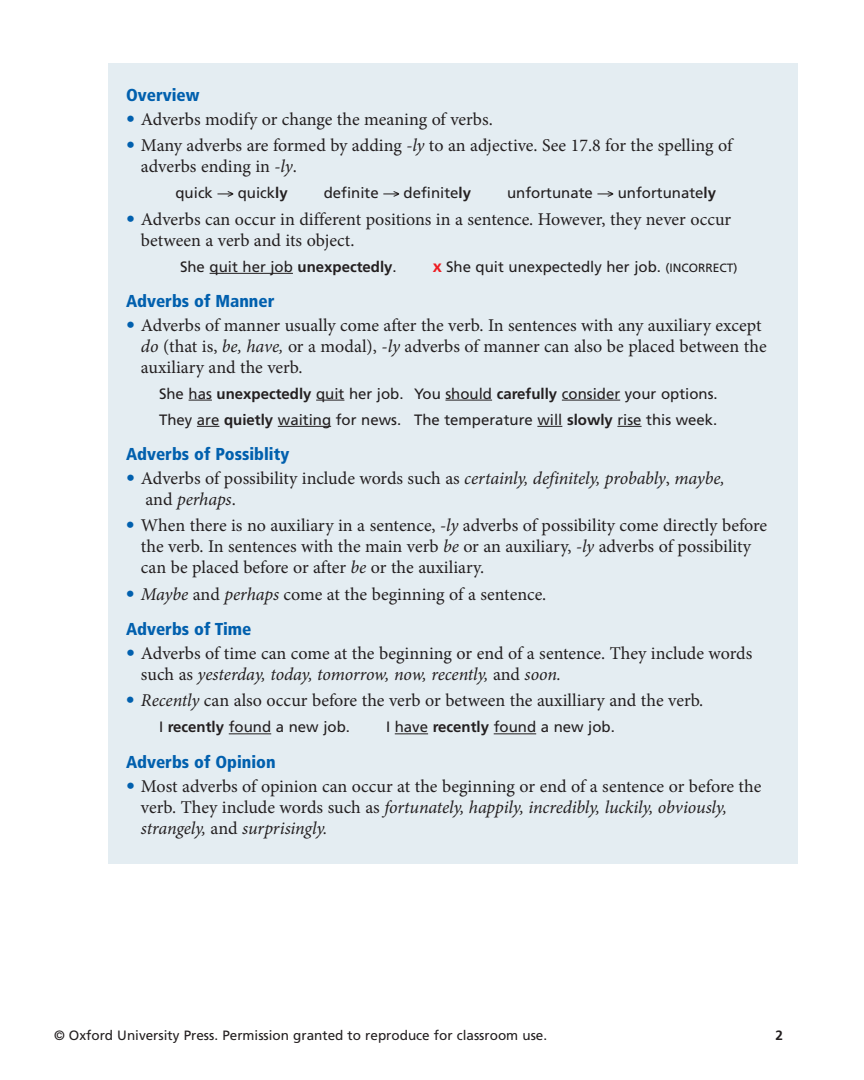
<style>
.page{position:relative;width:864px;height:1080px;background:#fff}
.page>*{position:absolute;margin:0;border:0;box-sizing:border-box;transform-origin:0 0}
.t1{font:18px/21px "Minion Pro";color:#231f20}
.t2{font:900 condensed 17.25px "Frutiger LT Std";color:#0160ae}
.t3{font:15px/26.2px "Frutiger LT Std";color:#231f20}
.t4{font:13.5px "Frutiger LT Std";color:#231f20}
.t5{font:700 13.5px "Frutiger LT Std";color:#231f20}
.s1{font-family:"Frutiger LT Std";font-weight:700;color:#0160ae}
.s2{font-style:italic}
.s3{font-weight:700}
.s4{font-weight:700;font-size:16.5px;color:#ee1d23}
.s5{font-size:12px}
</style>
<div class="page">
<div style="left:108px;top:63px;width:689px;height:801px;background:#e4edf2"></div>
<hr style="left:210px;top:273px;width:83px;height:1px;background:#231f20">
<svg style="left:189px;top:400px;width:23px;height:1px"></svg>
<svg style="left:316px;top:400px;width:28px;height:1px"></svg>
<hr style="left:445px;top:400px;width:47px;height:1px;background:#231f20">
<hr style="left:562px;top:400px;width:58px;height:1px;background:#231f20">
<svg style="left:197px;top:426px;width:22px;height:1px"></svg>
<hr style="left:278px;top:426px;width:53px;height:1px;background:#231f20">
<svg style="left:537px;top:426px;width:25px;height:1px"></svg>
<svg style="left:617px;top:426px;width:25px;height:1px"></svg>
<hr style="left:229px;top:733px;width:42px;height:1px;background:#231f20">
<hr style="left:395px;top:733px;width:33px;height:1px;background:#231f20">
<hr style="left:494px;top:733px;width:42px;height:1px;background:#231f20">
<svg style="left:217px;top:191px;width:16px;height:6px"></svg>
<svg style="left:383px;top:191px;width:16px;height:6px"></svg>
<svg style="left:597px;top:191px;width:16px;height:6px"></svg>
<p class="t2" style="left:126px;top:84px;width:75px">Overview</p>
<p class="t1" style="left:126px;top:109px;width:368px"><span class="s1">•</span> Adverbs modify or change the meaning of verbs.</p>
<p class="t1" style="left:141px;top:135px;width:593px;text-indent:-15px"><span class="s1">•</span> Many adverbs are formed by adding <span class="s2">-ly</span> to an adjective. See 17.8 for the spelling of adverbs ending in <span class="s2">-ly</span>.</p>
<p class="t3" style="left:176px;top:180px;width:39px">quick</p>
<p class="t3" style="left:238px;top:180px;width:52px">quick<span class="s3">ly</span></p>
<p class="t3" style="left:324px;top:180px;width:57px">definite</p>
<p class="t3" style="left:404px;top:180px;width:69px">definite<span class="s3">ly</span></p>
<p class="t3" style="left:507px;top:180px;width:87px">unfortunate</p>
<p class="t3" style="left:618px;top:180px;width:100px">unfortunate<span class="s3">ly</span></p>
<p class="t1" style="left:141px;top:208px;width:592px;text-indent:-15px"><span class="s1">•</span> Adverbs can occur in different positions in a sentence. However, they never occur between a verb and its object.</p>
<p class="t3" style="left:180px;top:254px;width:218px">She quit her job <span class="s3">unexpectedly</span>.</p>
<p class="t3" style="left:433px;top:254px;width:306px"><span class="s4">x</span> She quit unexpectedly her job. <span class="s5">(incorrect)</span></p>
<p class="t2" style="left:126px;top:291px;width:150px">Adverbs of Manner</p>
<p class="t1" style="left:141px;top:315px;width:627px;text-indent:-15px"><span class="s1">•</span> Adverbs of manner usually come after the verb. In sentences with any auxiliary except <span class="s2">do</span> (that is, <span class="s2">be, have,</span> or a modal), -<span class="s2">ly</span> adverbs of manner can also be placed between the auxiliary and the verb.</p>
<p class="t3" style="left:159px;top:380px;width:560px">She has <span class="s3">unexpectedly</span> quit her job. You should <span class="s3">carefully</span> consider your options.<br>They are <span class="s3">quietly</span> waiting for news. The temperature will <span class="s3">slowly</span> rise this week.</p>
<p class="t2" style="left:126px;top:444px;width:165px">Adverbs of Possiblity</p>
<p class="t1" style="left:145px;top:468px;width:581px;text-indent:-19px"><span class="s1">•</span> Adverbs of possibility include words such as <span class="s2">certainly, definitely, probably</span>, <span class="s2">maybe, </span>and <span class="s2">perhaps</span>.</p>
<p class="t1" style="left:141px;top:515px;width:628px;text-indent:-15px"><span class="s1">•</span> When there is no auxiliary in a sentence, <span class="s2">-ly</span> adverbs of possibility come directly before the verb. In sentences with the main verb <span class="s2">be</span> or an auxiliary, <span class="s2">-ly</span> adverbs of possibility can be placed before or after <span class="s2">be</span> or the auxiliary.</p>
<p class="t1" style="left:126px;top:583px;width:422px"><span class="s1">•</span> <span class="s2">Maybe</span> and <span class="s2">perhaps</span> come at the beginning of a sentence.</p>
<p class="t2" style="left:126px;top:618px;width:127px">Adverbs of Time</p>
<p class="t1" style="left:141px;top:643px;width:613px;text-indent:-15px"><span class="s1">•</span> Adverbs of time can come at the beginning or end of a sentence. They include words such as <span class="s2">yesterday, today, tomorrow, now, recently,</span> and <span class="s2">soon.</span></p>
<p class="t1" style="left:126px;top:690px;width:579px"><span class="s1">•</span> <span class="s2">Recently</span> can also occur before the verb or between the auxilliary and the verb.</p>
<p class="t3" style="left:159px;top:714px;width:193px">I <span class="s3">recently</span> found a new job.</p>
<p class="t3" style="left:386px;top:714px;width:230px">I have <span class="s3">recently</span> found a new job.</p>
<p class="t2" style="left:126px;top:751px;width:151px">Adverbs of Opinion</p>
<p class="t1" style="left:141px;top:775px;width:622px;text-indent:-15px"><span class="s1">•</span> Most adverbs of opinion can occur at the beginning or end of a sentence or before the verb. They include words such as <span class="s2">fortunately, happily, incredibly, luckily, obviously, strangely,</span> and <span class="s2">surprisingly.</span></p>
<p class="t4" style="left:54px;top:1027px;width:495px">© Oxford University Press. Permission granted to reproduce for classroom use.</p>
<p class="t5" style="left:775px;top:1027px;width:9px">2</p>
</div>
